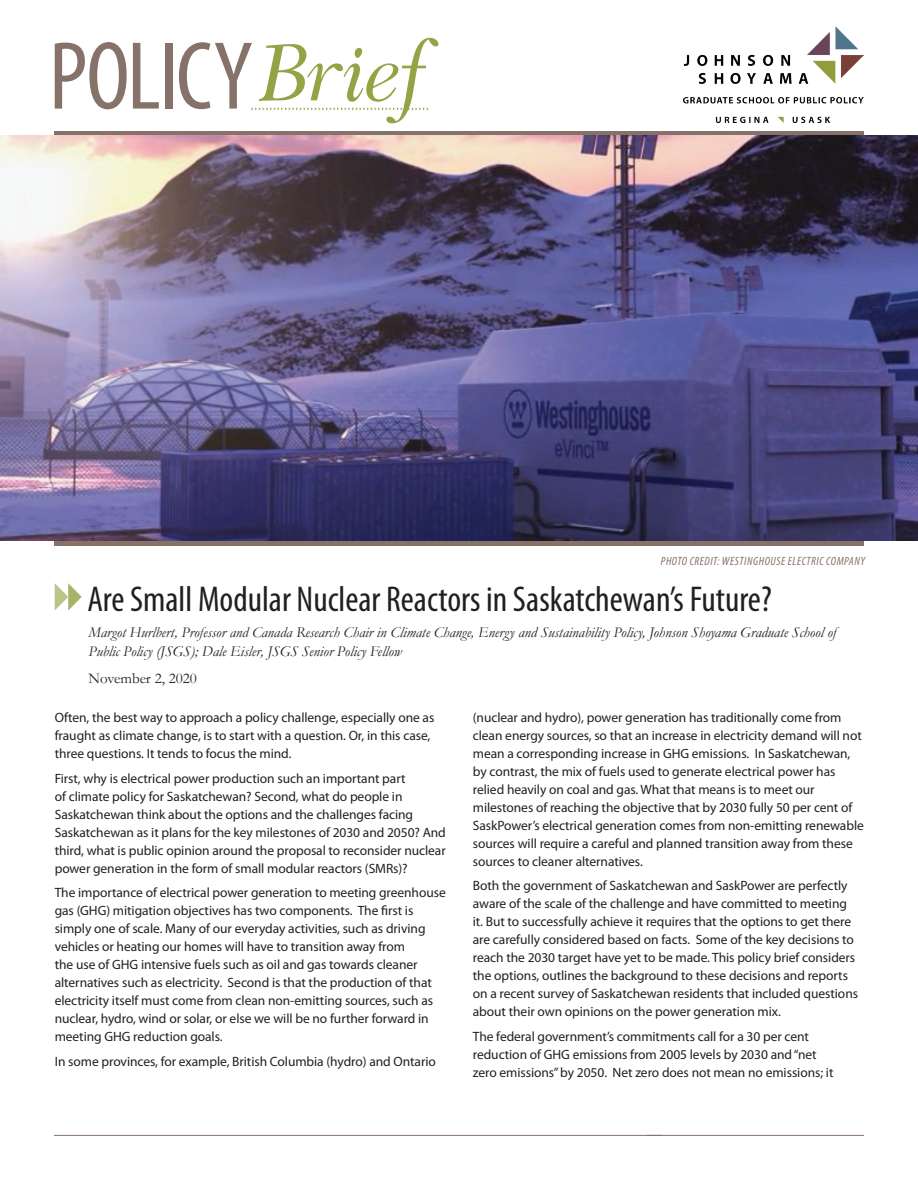
<style>
.page{position:relative;width:918px;height:1188px;background:#fff}
.page>*{position:absolute;margin:0;border:0;box-sizing:border-box;transform-origin:0 0}
.t1{font:condensed 36px "Myriad Pro";color:#231f20}
.t2{font:italic 15px/19.5px "Garamond";color:#231f20}
.t3{font:15px "Garamond";color:#231f20}
.t4{font:13.5px/18px "Myriad Pro";letter-spacing:-.005em;color:#231f20}
.t5{font:italic condensed 12px "Myriad Pro";letter-spacing:.045em;color:#877269}
</style>
<div class="page">
<hr style="left:54px;top:1135px;width:608px;height:1px;background:#877269">
<hr style="left:647px;top:1135px;width:217px;height:1px;background:#877269">
<img style="left:683px;top:26px;width:181px;height:96px">
<div style="left:54px;top:131px;width:810px;height:5px;background:#877269"></div>
<hr style="left:54px;top:541px;width:810px;height:4px;background:#877269">
<svg style="left:55px;top:42px;width:72px;height:67px"></svg>
<svg style="left:133px;top:43px;width:26px;height:66px"></svg>
<div style="left:165px;top:43px;width:8px;height:66px;background:#877269"></div>
<svg style="left:179px;top:38px;width:259px;height:85px"></svg>
<img style="left:0;top:136px;width:918px;height:405px">
<svg style="left:55px;top:583px;width:27px;height:28px"></svg>
<p class="t5" style="left:661px;top:554px;width:206px">PHOTO CREDIT: WESTINGHOUSE ELECTRIC COMPANY</p>
<h1 class="t1" style="left:87px;top:577px;width:686px">Are Small Modular Nuclear Reactors in Saskatchewan’s Future?</h1>
<p class="t2" style="left:88px;top:622px;width:749px">Margot Hurlbert, Professor and Canada Research Chair in Climate Change, Energy and Sustainability Policy, Johnson Shoyama Graduate School of<br>Public Policy (JSGS); Dale Eisler, JSGS Senior Policy Fellow</p>
<p class="t3" style="left:88px;top:668px;width:110px">November 2, 2020</p>
<p class="t4" style="left:55px;top:708px;width:381px">Often, the best way to approach a policy challenge, especially one as fraught as climate change, is to start with a question. Or, in this case, three questions. It tends to focus the mind.</p>
<p class="t4" style="left:55px;top:769px;width:393px">First, why is electrical power production such an important part<br>of climate policy for Saskatchewan? Second, what do people in Saskatchewan think about the options and the challenges facing Saskatchewan as it plans for the key milestones of 2030 and 2050? And third, what is public opinion around the proposal to reconsider nuclear power generation in the form of small modular reactors (SMRs)?</p>
<p class="t4" style="left:55px;top:884px;width:393px">The importance of electrical power generation to meeting greenhouse gas (GHG) mitigation objectives has two components. The first is simply one of scale. Many of our everyday activities, such as driving vehicles or heating our homes will have to transition away from<br>the use of GHG intensive fuels such as oil and gas towards cleaner alternatives such as electricity. Second is that the production of that electricity itself must come from clean non-emitting sources, such as nuclear, hydro, wind or solar, or else we will be no further forward in meeting GHG reduction goals.</p>
<p class="t4" style="left:55px;top:1052px;width:383px">In some provinces, for example, British Columbia (hydro) and Ontario</p>
<p class="t4" style="left:473px;top:708px;width:393px">(nuclear and hydro), power generation has traditionally come from clean energy sources, so that an increase in electricity demand will not mean a corresponding increase in GHG emissions. In Saskatchewan, by contrast, the mix of fuels used to generate electrical power has relied heavily on coal and gas. What that means is to meet our milestones of reaching the objective that by 2030 fully 50 per cent of SaskPower’s electrical generation comes from non-emitting renewable sources will require a careful and planned transition away from these sources to cleaner alternatives.</p>
<p class="t4" style="left:473px;top:877px;width:387px">Both the government of Saskatchewan and SaskPower are perfectly aware of the scale of the challenge and have committed to meeting it. But to successfully achieve it requires that the options to get there are carefully considered based on facts. Some of the key decisions to reach the 2030 target have yet to be made. This policy brief considers the options, outlines the background to these decisions and reports on a recent survey of Saskatchewan residents that included questions about their own opinions on the power generation mix.</p>
<p class="t4" style="left:473px;top:1027px;width:362px">The federal government’s commitments call for a 30 per cent reduction of GHG emissions from 2005 levels by 2030 and “net zero emissions” by 2050. Net zero does not mean no emissions; it</p>
</div>
